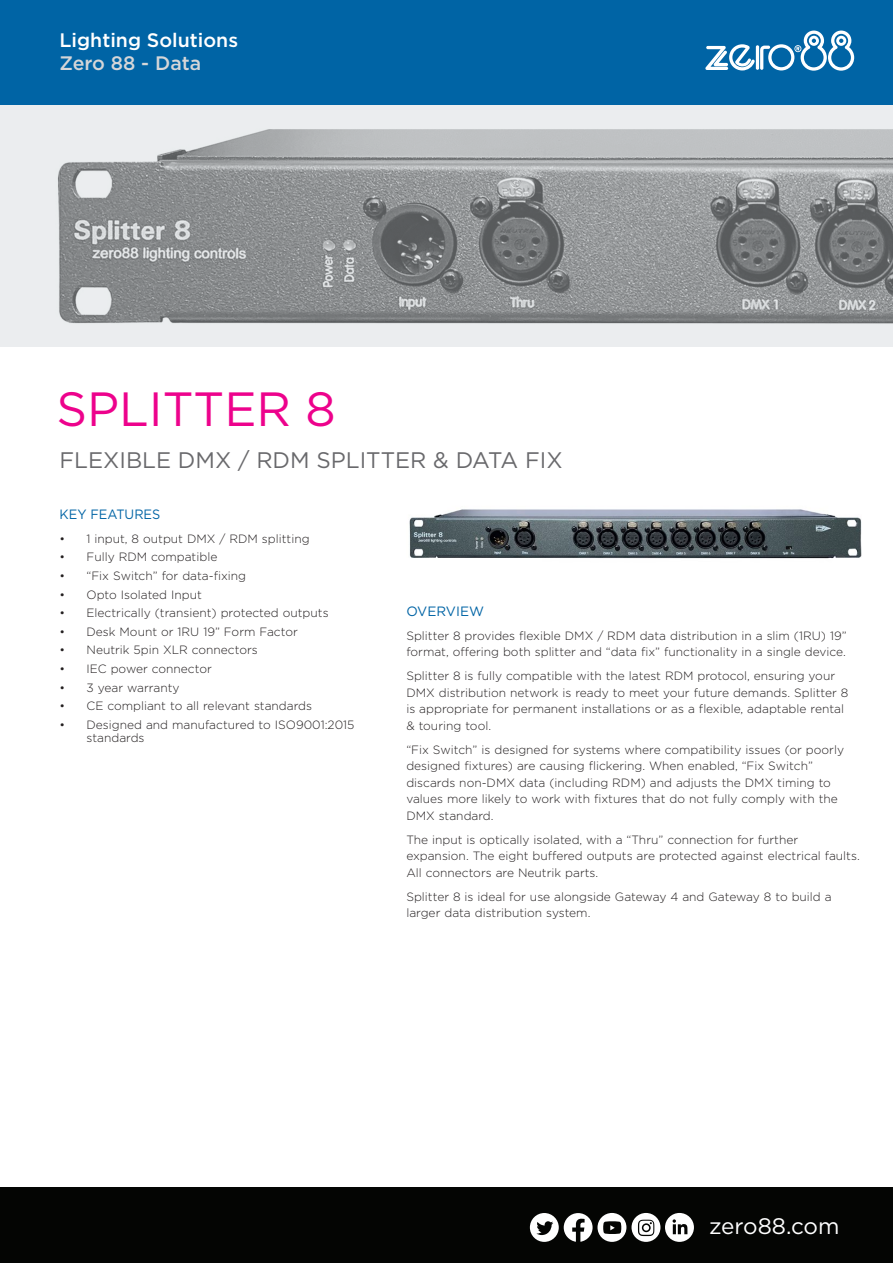
<style>
.page{position:relative;width:893px;height:1263px;background:#fff}
.page>*{position:absolute;margin:0;border:0;box-sizing:border-box;transform-origin:0 0}
.t1{font:48px "Gotham";color:#ed028c}
._01_Headline___ADJ_S{font:22.5px "Gotham";color:#69696c}
.t2{font:22.5px "Gotham";color:#fff}
._00_Product__Line_1{font:500 19.5px "Gotham";color:#fff}
._00_Product__Line_1-2{font:500 19.5px "Gotham";color:#d5d6d8}
.Subtitle_1{font:13.5px "Gotham";color:#0064a5;scale:.95 1}
.Subtitle_2{font:13.5px "Gotham";color:#0064a5}
.Main_Paragraph{font:300 12px/16.5px "Gotham";color:#231f20}
</style>
<div class="page">
<img style="left:0;top:104px;width:893px;height:243px">
<div style="left:0;top:1188px;width:893px;height:75px;background:#040503"></div>
<svg style="left:530px;top:1213px;width:164px;height:29px"></svg>
<div style="left:0;top:0;width:893px;height:104px;background:#0064a5"></div>
<svg style="left:705px;top:31px;width:149px;height:40px"></svg>
<img style="left:409px;top:509px;width:453px;height:50px">
<p class="_00_Product__Line_1" style="left:60px;top:28px;width:180px">Lighting Solutions</p>
<p class="_00_Product__Line_1-2" style="left:60px;top:50px;width:143px">Zero 88 - Data</p>
<p class="t1" style="left:57px;top:379px;width:281px">SPLITTER 8</p>
<p class="_01_Headline___ADJ_S" style="left:60px;top:446px;width:505px">FLEXIBLE DMX / RDM SPLITTER &amp; DATA FIX</p>
<p class="Subtitle_1" style="left:60px;top:505px;width:108px">KEY FEATURES</p>
<p class="Main_Paragraph" style="left:60px;top:530px;width:252px">• 1 input, 8 output DMX / RDM splitting</p>
<p class="Main_Paragraph" style="left:60px;top:549px;width:159px">• Fully RDM compatible</p>
<p class="Main_Paragraph" style="left:60px;top:567px;width:188px">• “Fix Switch” for data-fixing</p>
<p class="Main_Paragraph" style="left:60px;top:586px;width:144px">• Opto Isolated Input</p>
<p class="Main_Paragraph" style="left:60px;top:604px;width:271px">• Electrically (transient) protected outputs</p>
<p class="Main_Paragraph" style="left:60px;top:623px;width:240px">• Desk Mount or 1RU 19” Form Factor</p>
<p class="Main_Paragraph" style="left:60px;top:642px;width:200px">• Neutrik 5pin XLR connectors</p>
<p class="Main_Paragraph" style="left:60px;top:660px;width:154px">• IEC power connector</p>
<p class="Main_Paragraph" style="left:60px;top:679px;width:122px">• 3 year warranty</p>
<p class="Main_Paragraph" style="left:60px;top:697px;width:254px">• CE compliant to all relevant standards</p>
<p class="Main_Paragraph" style="left:87px;top:717px;width:269px;line-height:13.5px;text-indent:-27px">• Designed and manufactured to ISO9001:2015 standards</p>
<p class="Subtitle_2" style="left:406px;top:602px;width:79px">OVERVIEW</p>
<p class="Main_Paragraph" style="left:406px;top:627px;width:442px">Splitter 8 provides flexible DMX / RDM data distribution in a slim (1RU) 19” format, offering both splitter and “data fix” functionality in a single device.</p>
<p class="Main_Paragraph" style="left:406px;top:667px;width:444px">Splitter 8 is fully compatible with the latest RDM protocol, ensuring your DMX distribution network is ready to meet your future demands. Splitter 8 is appropriate for permanent installations or as a flexible, adaptable rental &amp; touring tool.</p>
<p class="Main_Paragraph" style="left:406px;top:741px;width:439px">“Fix Switch” is designed for systems where compatibility issues (or poorly designed fixtures) are causing flickering. When enabled, “Fix Switch” discards non-DMX data (including RDM) and adjusts the DMX timing to values more likely to work with fixtures that do not fully comply with the DMX standard.</p>
<p class="Main_Paragraph" style="left:406px;top:831px;width:455px">The input is optically isolated, with a “Thru” connection for further expansion. The eight buffered outputs are protected against electrical faults.<br>All connectors are Neutrik parts.</p>
<p class="Main_Paragraph" style="left:406px;top:888px;width:427px">Splitter 8 is ideal for use alongside Gateway 4 and Gateway 8 to build a larger data distribution system.</p>
<p class="t2" style="left:709px;top:1211px;width:132px">zero88.com</p>
</div>
